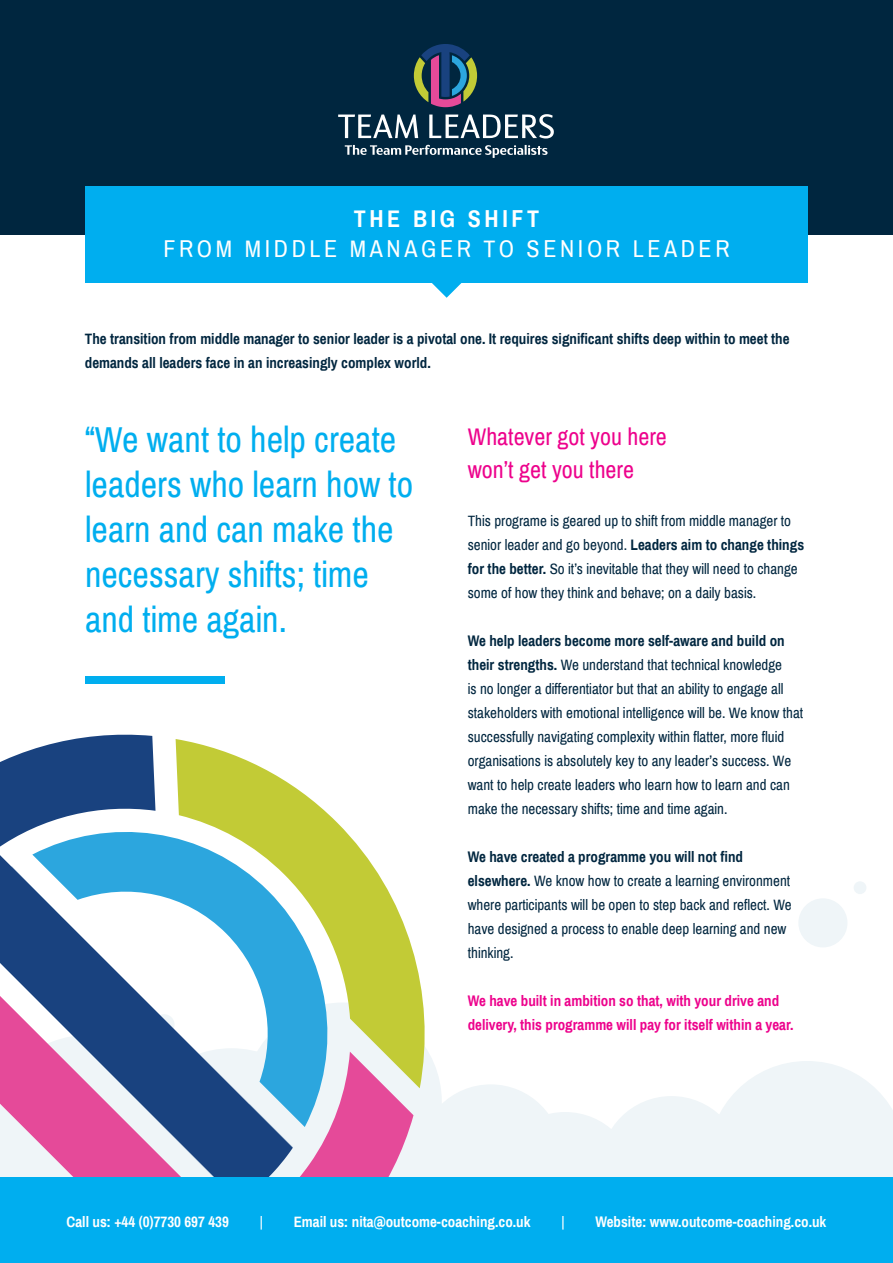
<style>
.page{position:relative;width:893px;height:1263px;background:#fff}
.page>*{position:absolute;margin:0;border:0;box-sizing:border-box;transform-origin:0 0}
.t1{font:36px/45px "Archivo Narrow";color:#00aeef}
.t2{font:24px "Archivo Narrow";color:#ed028c}
.t3{font:24px "Archivo Narrow";letter-spacing:.15em;color:#fff}
.t4{font:700 24px "Archivo Narrow";letter-spacing:.15em;color:#fff}
.t5{font:15px/24px "Archivo Narrow";color:#00263f}
.t6{font:700 15px/24px "Archivo Narrow";color:#00263f}
.t7{font:700 15px/24px "Archivo Narrow";color:#ed028c}
.t8{font:700 15px "Archivo Narrow";color:#fff}
.t9{font:15px "Archivo Narrow";color:#fff}
.s1{font-weight:700}
</style>
<div class="page">
<div style="left:494px;top:1112px;width:142px;height:142px;background:#eff5f8;border-radius:50%"></div>
<div style="left:600px;top:1096px;width:143px;height:142px;background:#eff5f8;border-radius:50%"></div>
<svg style="left:710px;top:1061px;width:183px;height:80px"></svg>
<div style="left:798px;top:898px;width:49px;height:49px;background:#eff5f8;border-radius:50%"></div>
<div style="left:854px;top:881px;width:12px;height:13px;background:#eff5f8;border-radius:50%"></div>
<div style="left:0;top:1141px;width:893px;height:122px;background:#eff5f8"></div>
<svg style="left:0;top:734px;width:580px;height:444px"></svg>
<div style="left:85px;top:676px;width:140px;height:8px;background:#00aeef"></div>
<div style="left:0;top:0;width:893px;height:235px;background:#00263f"></div>
<svg style="left:345px;top:145px;width:203px;height:13px"></svg>
<svg style="left:414px;top:44px;width:63px;height:63px"></svg>
<svg style="left:338px;top:114px;width:216px;height:24px"></svg>
<div style="left:85px;top:187px;width:723px;height:96px;background:#00aeef"></div>
<svg style="left:432px;top:283px;width:30px;height:15px"></svg>
<div style="left:0;top:1178px;width:893px;height:85px;background:#00aeef"></div>
<p class="t4" style="left:354px;top:204px;width:187px">THE BIG SHIFT</p>
<p class="t3" style="left:163px;top:234px;width:568px">FROM MIDDLE MANAGER TO SENIOR LEADER</p>
<p class="t6" style="left:85px;top:327px;width:706px">The transition from middle manager to senior leader is a pivotal one. It requires significant shifts deep within to meet the demands all leaders face in an increasingly complex world.</p>
<p class="t1" style="left:85px;top:418px;width:330px">“We want to help create leaders who learn how to learn and can make the necessary shifts; time and time again.</p>
<p class="t2" style="left:468px;top:422px;width:201px">Whatever got you here</p>
<p class="t2" style="left:468px;top:455px;width:168px">won’t get you there</p>
<p class="t5" style="left:468px;top:509px;width:338px">This programe is geared up to shift from middle manager to senior leader and go beyond. <span class="s1">Leaders aim to change things for the better.</span> So it’s inevitable that they will need to change some of how they think and behave; on a daily basis.</p>
<p class="t5" style="left:468px;top:629px;width:337px"><span class="s1">We help leaders become more self-aware and build on their strengths.</span> We understand that technical knowledge<br>is no longer a differentiator but that an ability to engage all stakeholders with emotional intelligence will be. We know that successfully navigating complexity within flatter, more fluid</p>
<p class="t5" style="left:468px;top:749px;width:325px;text-align:justify">organisations is absolutely key to any leader’s success. We want to help create leaders who learn how to learn and can make the necessary shifts; time and time again.</p>
<p class="t5" style="left:468px;top:845px;width:325px"><span class="s1">We have created a programme you will not find elsewhere.</span> We know how to create a learning environment where participants will be open to step back and reflect. We have designed a process to enable deep learning and new thinking.</p>
<p class="t7" style="left:468px;top:989px;width:327px">We have built in ambition so that, with your drive and delivery, this programme will pay for itself within a year.</p>
<p class="t8" style="left:67px;top:1213px;width:164px">Call us: +44 (0)7730 697 439</p>
<p class="t9" style="left:260px;top:1213px;width:5px">|</p>
<p class="t8" style="left:294px;top:1213px;width:238px">Email us: nita@outcome-coaching.co.uk</p>
<p class="t9" style="left:561px;top:1213px;width:5px">|</p>
<p class="t8" style="left:595px;top:1213px;width:233px">Website: www.outcome-coaching.co.uk</p>
</div>
